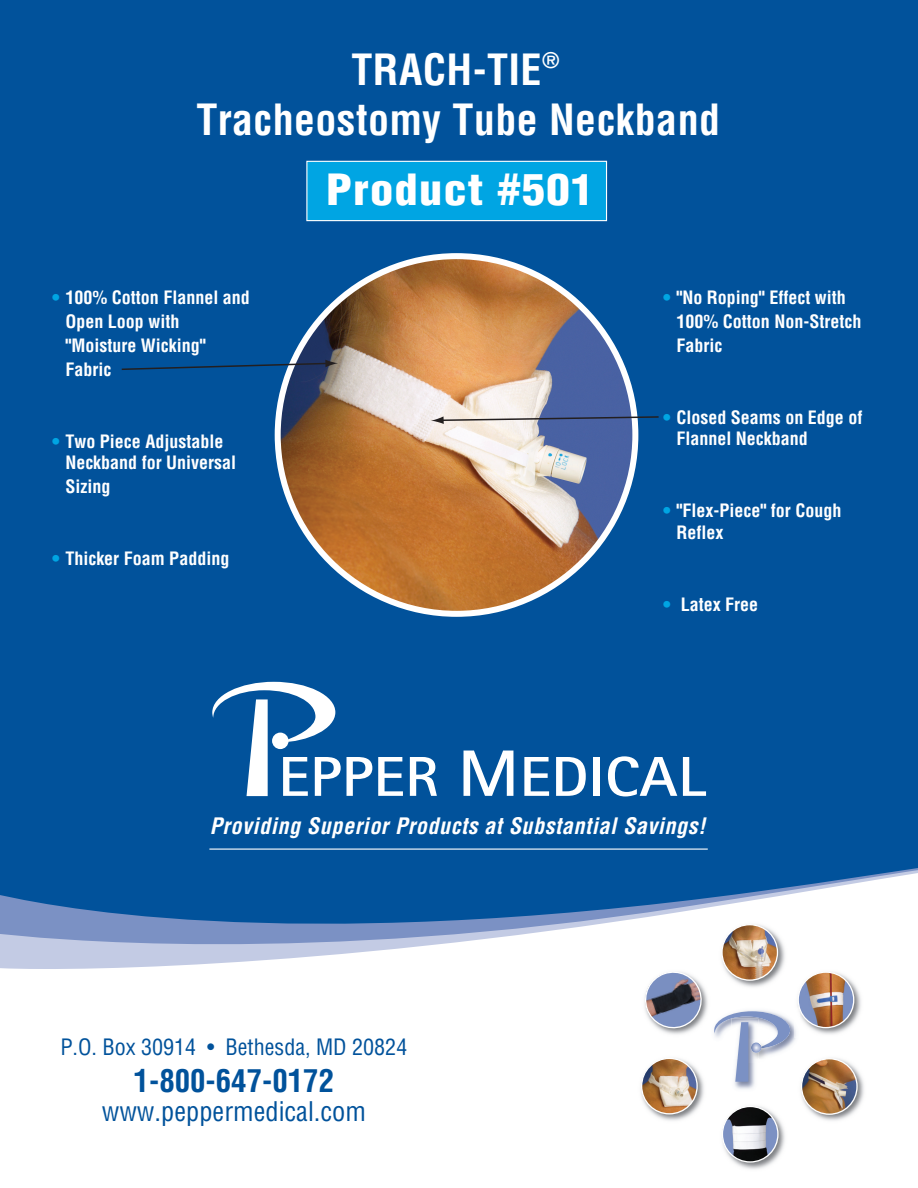
<style>
.page{position:relative;width:918px;height:1188px;background:#fff}
.page>*{position:absolute;margin:0;border:0;box-sizing:border-box;transform-origin:0 0}
.t1{font:700 condensed 42px/50.2px "Helvetica";letter-spacing:.01em;color:#fff;text-align:center}
.t2{font:900 condensed 42px "Helvetica";letter-spacing:.025em;color:#fff;scale:1.11 1}
.t3{font:700 condensed 30.9px "Helvetica";color:#01529b}
.t4{font:condensed 26.4px "Helvetica";color:#01529b}
.t5{font:italic 700 condensed 22.2px "Helvetica";letter-spacing:.025em;color:#fff}
.t6{font:condensed 22.05px "Helvetica";color:#01529b}
.t7{font:700 condensed 18px/24px "Helvetica";color:#fff}
.s1{color:#00a5e3}
</style>
<div class="page">
<svg style="left:0;top:965px;width:182px;height:4px"></svg>
<svg style="left:0;top:957px;width:304px;height:8px;fill:#c3cbe4"></svg>
<div style="left:0;top:0;width:918px;height:957px;background:#01529b"></div>
<div style="left:307px;top:161px;width:300px;height:60px;background:#00a5e3"></div>
<div style="left:306px;top:161px;width:301px;height:60px;border:1px solid #fff"></div>
<svg style="left:347px;top:757px;width:25px;height:39px"></svg>
<svg style="left:378px;top:757px;width:25px;height:39px"></svg>
<svg style="left:410px;top:757px;width:27px;height:39px"></svg>
<svg style="left:464px;top:751px;width:49px;height:45px"></svg>
<svg style="left:524px;top:757px;width:25px;height:39px"></svg>
<svg style="left:556px;top:757px;width:30px;height:39px"></svg>
<div style="left:594px;top:757px;width:6px;height:39px;background:#fff"></div>
<svg style="left:608px;top:756px;width:69px;height:40px"></svg>
<svg style="left:683px;top:757px;width:23px;height:39px"></svg>
<svg style="left:212px;top:682px;width:129px;height:114px"></svg>
<hr style="left:209px;top:849px;width:499px;height:1px;background:#fff">
<img style="left:718px;top:921px;width:69px;height:66px">
<img style="left:641px;top:1058px;width:63px;height:63px">
<img style="left:667px;top:991px;width:41px;height:44px">
<img style="left:722px;top:1106px;width:63px;height:64px">
<img style="left:800px;top:1058px;width:64px;height:63px">
<img style="left:797px;top:984px;width:64px;height:50px">
<img style="left:745px;top:1010px;width:51px;height:36px">
<img style="left:794px;top:1008px;width:6px;height:30px">
<svg style="left:798px;top:972px;width:56px;height:56px"></svg>
<img style="left:734px;top:1082px;width:21px;height:7px">
<svg style="left:714px;top:1011px;width:76px;height:71px"></svg>
<img style="left:642px;top:1058px;width:55px;height:56px;border-radius:50%">
<div style="left:641px;top:1058px;width:57px;height:57px;border:1px solid #fff;border-radius:50%"></div>
<img style="left:802px;top:1059px;width:55px;height:55px;border-radius:50%">
<div style="left:801px;top:1058px;width:57px;height:57px;border:1px solid #fff;border-radius:50%"></div>
<img style="left:722px;top:925px;width:55px;height:55px;border-radius:50%">
<div style="left:721px;top:924px;width:57px;height:57px;border:1px solid #fff;border-radius:50%"></div>
<img style="left:722px;top:1106px;width:56px;height:56px;border-radius:50%">
<div style="left:722px;top:1106px;width:57px;height:57px;border:1px solid #fff;border-radius:50%"></div>
<img style="left:798px;top:972px;width:56px;height:56px;border-radius:50%">
<div style="left:798px;top:971px;width:56px;height:57px;border:1px solid #fff;border-radius:50%"></div>
<svg style="left:644px;top:972px;width:61px;height:61px"></svg>
<img style="left:278px;top:256px;width:357px;height:358px;border-radius:50%">
<svg style="left:120px;top:360px;width:218px;height:11px;background:#154c83"></svg>
<svg style="left:431px;top:415px;width:229px;height:9px;background:#818da6"></svg>
<h1 class="t1" style="left:196px;top:48px;width:525px">TRACH-TIE<sup>®<br></sup>Tracheostomy Tube Neckband</h1>
<p class="t7" style="left:65px;top:287px;width:186px;text-indent:-13px"><span class="s1">•</span> 100% Cotton Flannel and<br>Open Loop with "Moisture Wicking"<br>Fabric</p>
<p class="t7" style="left:65px;top:432px;width:172px;line-height:21.8px;text-indent:-13px"><span class="s1">•</span> Two Piece Adjustable<br>Neckband for Universal</p>
<p class="t7" style="left:65px;top:476px;width:47px">Sizing</p>
<p class="t7" style="left:52px;top:548px;width:179px"><span class="s1">•</span> Thicker Foam Padding</p>
<h1 class="t2" style="left:326px;top:174px;width:243px">Product #501</h1>
<p class="t7" style="left:676px;top:287px;width:187px;text-indent:-13px"><span class="s1">•</span> "No Roping" Effect with<br>100% Cotton Non-Stretch<br>Fabric</p>
<p class="t7" style="left:676px;top:408px;width:188px;line-height:21.8px;text-indent:-13px"><span class="s1">•</span> Closed Seams on Edge of<br>Flannel Neckband</p>
<p class="t7" style="left:676px;top:501px;width:166px;line-height:21.8px;text-indent:-13px"><span class="s1">•</span> "Flex-Piece" for Cough<br>Reflex</p>
<p class="t7" style="left:663px;top:594px;width:97px"><span class="s1">•</span> Latex Free</p>
<p class="t5" style="left:210px;top:817px;width:497px">Providing Superior Products at Substantial Savings!</p>
<p class="t6" style="left:60px;top:1039px;width:348px">P.O. Box 30914 • Bethesda, MD 20824</p>
<h2 class="t3" style="left:134px;top:1069px;width:202px">1-800-647-0172</h2>
<h3 class="t4" style="left:102px;top:1101px;width:266px">www.peppermedical.com</h3>
</div>
